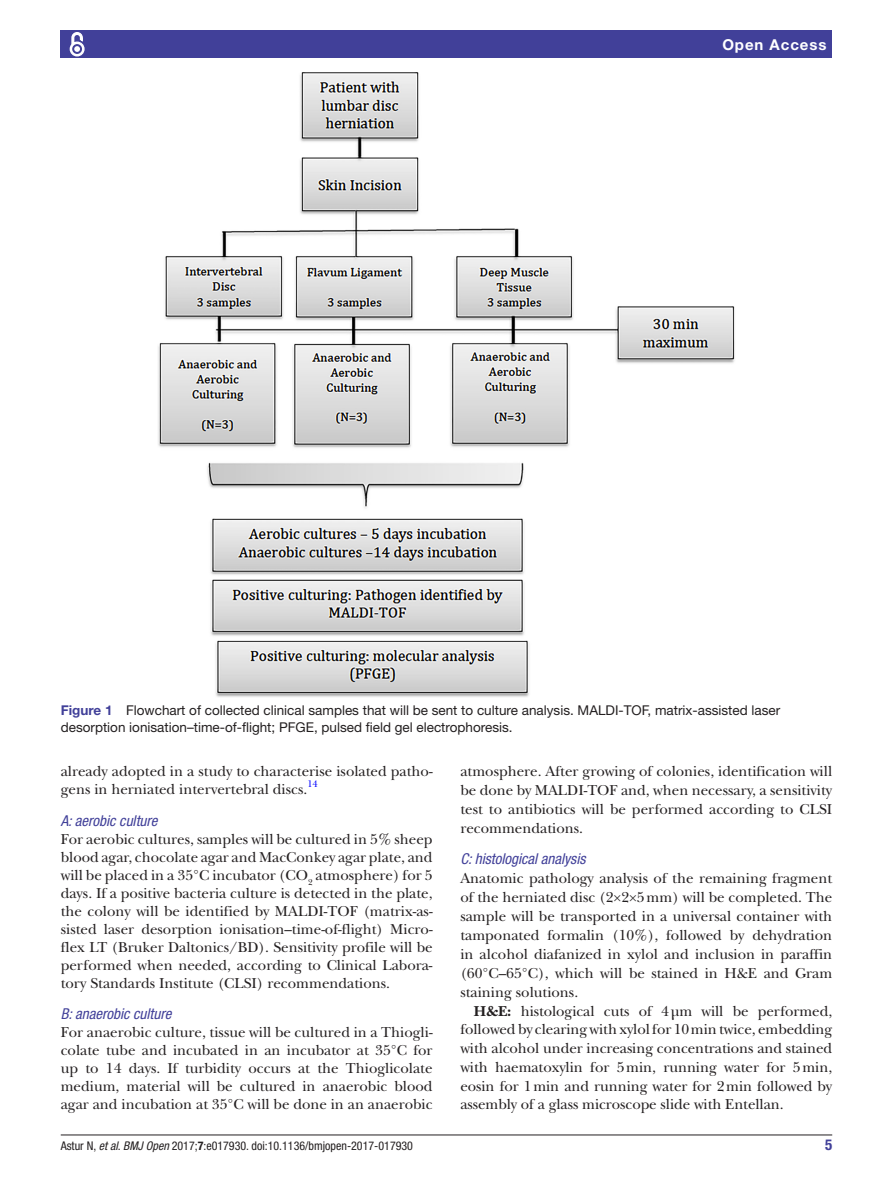
<style>
.page{position:relative;width:893px;height:1191px;background:#fff}
.page>*{position:absolute;margin:0;border:0;box-sizing:border-box;transform-origin:0 0}
.t1{font:15px/18px "New Baskerville";color:#231f20;text-align:justify}
.t2{font:italic condensed 15px "Helvetica Neue LT Std";color:#414099}
.t3{font:700 15px "Helvetica Neue LT Std";letter-spacing:.065em;color:#fff}
.t4{font:700 condensed 15px "Helvetica Neue LT Std";color:#414099}
.t5{font:13.5px/16.2px "Helvetica Neue LT Std";color:#231f20}
.t6{font:condensed 12px "Helvetica Neue LT Std";color:#231f20}
.t7{font:9.9px "New Baskerville";color:#00f}
.s1{font-weight:700;color:#414099}
.s2{font-weight:700}
.s3{font-style:italic}
</style>
<div class="page">
<hr style="left:61px;top:1134px;width:771px;height:1px;background:#231f20">
<div style="left:61px;top:31px;width:771px;height:27px;background:#414099"></div>
<svg style="left:69px;top:32px;width:16px;height:25px"></svg>
<img style="left:158px;top:73px;width:577px;height:624px">
<p class="t3" style="left:722px;top:35px;width:106px">Open Access</p>
<p class="t5" style="left:61px;top:702px;width:721px"><span class="s1">Figure 1</span> Flowchart of collected clinical samples that will be sent to culture analysis. MALDI-TOF, matrix-assisted laser desorption ionisation–time-of-flight; PFGE, pulsed field gel electrophoresis.</p>
<p class="t1" style="left:61px;top:762px;width:373px">already adopted in a study to characterise isolated patho&shy;gens in herniated intervertebral discs.</p>
<p class="t7" style="left:307px;top:778px;width:12px">14</p>
<p class="t2" style="left:61px;top:811px;width:98px">A: aerobic culture</p>
<p class="t1" style="left:61px;top:830px;width:373px">For aerobic cultures, samples will be cultured in 5% sheep blood agar, chocolate agar and MacConkey agar plate, and will be placed in a 35°C incubator (CO<sub>2</sub> atmosphere) for 5 days. If a positive bacteria culture is detected in the plate, the colony will be identified by MALDI-TOF (matrix-as&shy;sisted laser desorption ionisation–time-of-flight) Micro&shy;flex LT (Bruker Daltonics/BD). Sensitivity profile will be performed when needed, according to Clinical Labora&shy;tory Standards Institute (CLSI) recommendations.</p>
<p class="t2" style="left:61px;top:1005px;width:112px">B: anaerobic culture</p>
<p class="t1" style="left:61px;top:1023px;width:373px">For anaerobic culture, tissue will be cultured in a Thiogli&shy;colate tube and incubated in an incubator at 35°C for up to 14 days. If turbidity occurs at the Thioglicolate medium, material will be cultured in anaerobic blood agar and incubation at 35°C will be done in an anaerobic</p>
<p class="t1" style="left:460px;top:762px;width:373px;line-height:18.9px">atmosphere. After growing of colonies, identification will be done by MALDI-TOF and, when necessary, a sensitivity test to antibiotics will be performed according to CLSI recommendations.</p>
<p class="t2" style="left:460px;top:850px;width:127px">C: histological analysis</p>
<p class="t1" style="left:460px;top:869px;width:373px;line-height:18.9px">Anatomic pathology analysis of the remaining fragment of the herniated disc (2×2×5mm) will be completed. The sample will be transported in a universal container with tamponated formalin (10%), followed by dehydration in alcohol diafanized in xylol and inclusion in paraffin (60°C–65°C), which will be stained in H&amp;E and Gram staining solutions.</p>
<p class="t1" style="left:460px;top:1001px;width:373px;line-height:18.8px;text-indent:14px"><span class="s2">H&amp;E:</span> histological cuts of 4µm will be performed, followed by clearing with xylol for 10min twice, embedding with alcohol under increasing concentrations and stained with haematoxylin for 5min, running water for 5min, eosin for 1min and running water for 2min followed by assembly of a glass microscope slide with Entellan.</p>
<p class="t6" style="left:61px;top:1138px;width:354px">Astur N, <span class="s3">et al</span>. <span class="s3">BMJ Open</span> 2017;<span class="s2">7</span>:e017930. doi:10.1136/bmjopen-2017-017930</p>
<p class="t4" style="left:825px;top:1135px;width:9px">5</p>
</div>
